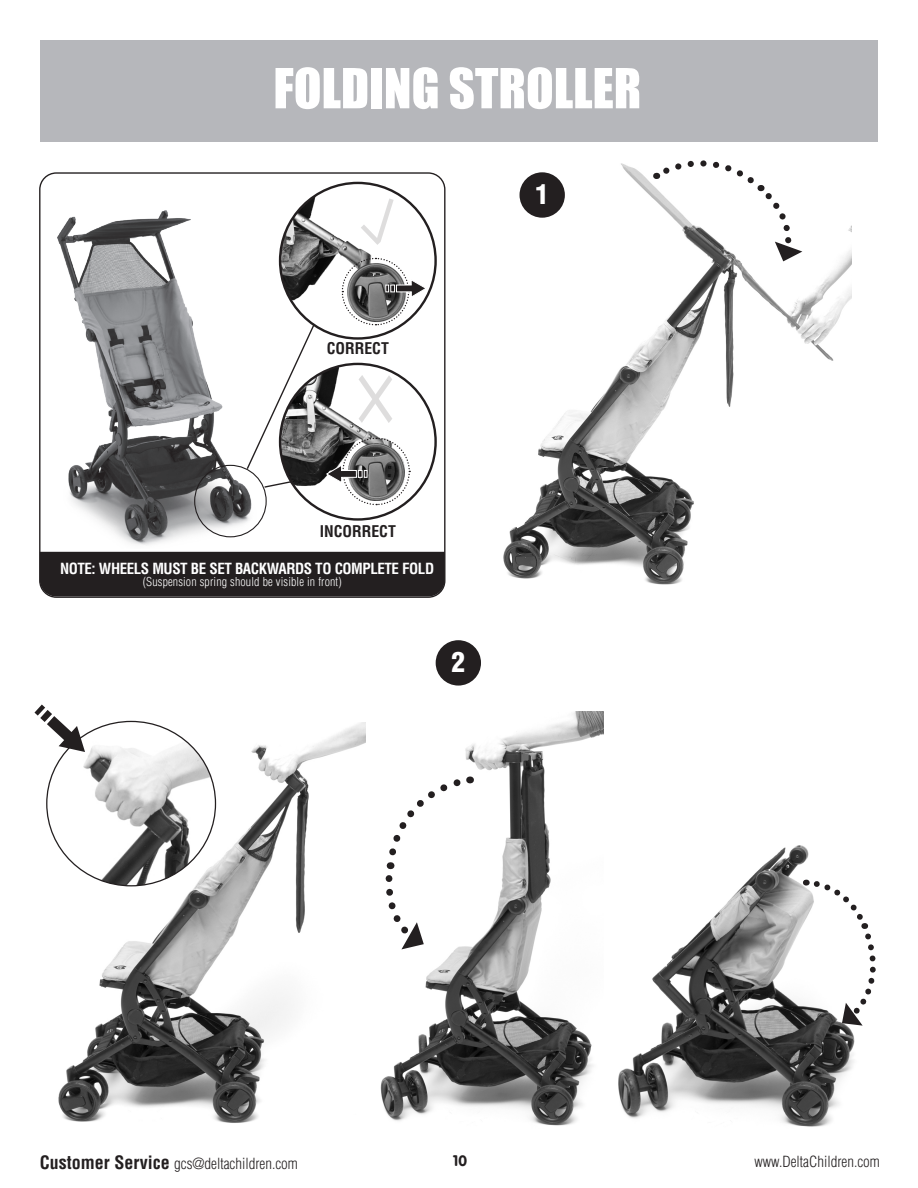
<style>
.page{position:relative;width:918px;height:1188px;background:#fff}
.page>*{position:absolute;margin:0;border:0;box-sizing:border-box;transform-origin:0 0}
.t1{font:51px "Impact";color:#fff}
.t2{font:900 condensed 27px "Helvetica";color:#fff}
.Callouts{font:700 condensed 15.75px "Helvetica";color:#231f20}
.t3{font:300 condensed 15px "Helvetica";color:#231f20}
.Bullets{font:700 condensed 15px "Helvetica";letter-spacing:-.03em;color:#fff}
.t4{font:15px "VAG Rounded Bold";color:#231f20}
.Bullets-2{font:300 condensed 12px "Helvetica";letter-spacing:.01em;color:#fff}
.s1{font-weight:700;font-size:18px}
</style>
<div class="page">
<div style="left:41px;top:40px;width:837px;height:102px;background:#b6b7bb"></div>
<div style="left:436px;top:640px;width:45px;height:46px;background:#231f20;border-radius:50%"></div>
<img style="left:46px;top:722px;width:319px;height:401px">
<img style="left:47px;top:721px;width:169px;height:165px">
<img style="left:380px;top:711px;width:223px;height:415px">
<svg style="left:34px;top:705px;width:51px;height:47px"></svg>
<img style="left:503px;top:163px;width:349px;height:422px">
<svg style="left:653px;top:160px;width:149px;height:101px"></svg>
<div style="left:520px;top:172px;width:45px;height:46px;background:#231f20;border-radius:50%"></div>
<svg style="left:383px;top:773px;width:88px;height:176px"></svg>
<img style="left:618px;top:845px;width:237px;height:282px">
<svg style="left:806px;top:877px;width:70px;height:149px"></svg>
<img style="left:57px;top:210px;width:205px;height:335px">
<div style="left:194px;top:465px;width:73px;height:72px;border:1px solid #231f20;border-radius:50%"></div>
<img style="left:280px;top:183px;width:108px;height:147px">
<img style="left:338px;top:233px;width:50px;height:28px">
<div style="left:335px;top:261px;width:12px;height:63px;background:#fff"></div>
<div style="left:326px;top:270px;width:13px;height:45px;background:#fff"></div>
<svg style="left:334px;top:228px;width:15px;height:14px"></svg>
<img style="left:284px;top:364px;width:122px;height:149px">
<svg style="left:245px;top:322px;width:71px;height:149px"></svg>
<svg style="left:263px;top:480px;width:30px;height:9px"></svg>
<svg style="left:353px;top:375px;width:39px;height:54px"></svg>
<div style="left:40px;top:552px;width:405px;height:44px;background:#231f20"></div>
<svg style="left:341px;top:257px;width:87px;height:69px"></svg>
<svg style="left:325px;top:437px;width:86px;height:70px"></svg>
<svg style="left:361px;top:198px;width:33px;height:47px"></svg>
<p class="t1" style="left:273px;top:49px;width:369px">FOLDING STROLLER</p>
<p class="Callouts" style="left:327px;top:339px;width:64px">CORRECT</p>
<p class="Callouts" style="left:320px;top:521px;width:78px">INCORRECT</p>
<p class="Bullets" style="left:60px;top:559px;width:376px">NOTE: WHEELS MUST BE SET BACKWARDS TO COMPLETE FOLD</p>
<p class="Bullets-2" style="left:143px;top:574px;width:200px">(Suspension spring should be visible in front)</p>
<p class="t2" style="left:452px;top:645px;width:15px">2</p>
<p class="t2" style="left:535px;top:177px;width:15px">1</p>
<p class="t3" style="left:40px;top:1154px;width:259px"><span class="s1">Customer Service</span> gcs@deltachildren.com</p>
<p class="t4" style="left:453px;top:1152px;width:16px">10</p>
<p class="t3" style="left:755px;top:1152px;width:127px">www.DeltaChildren.com</p>
</div>
